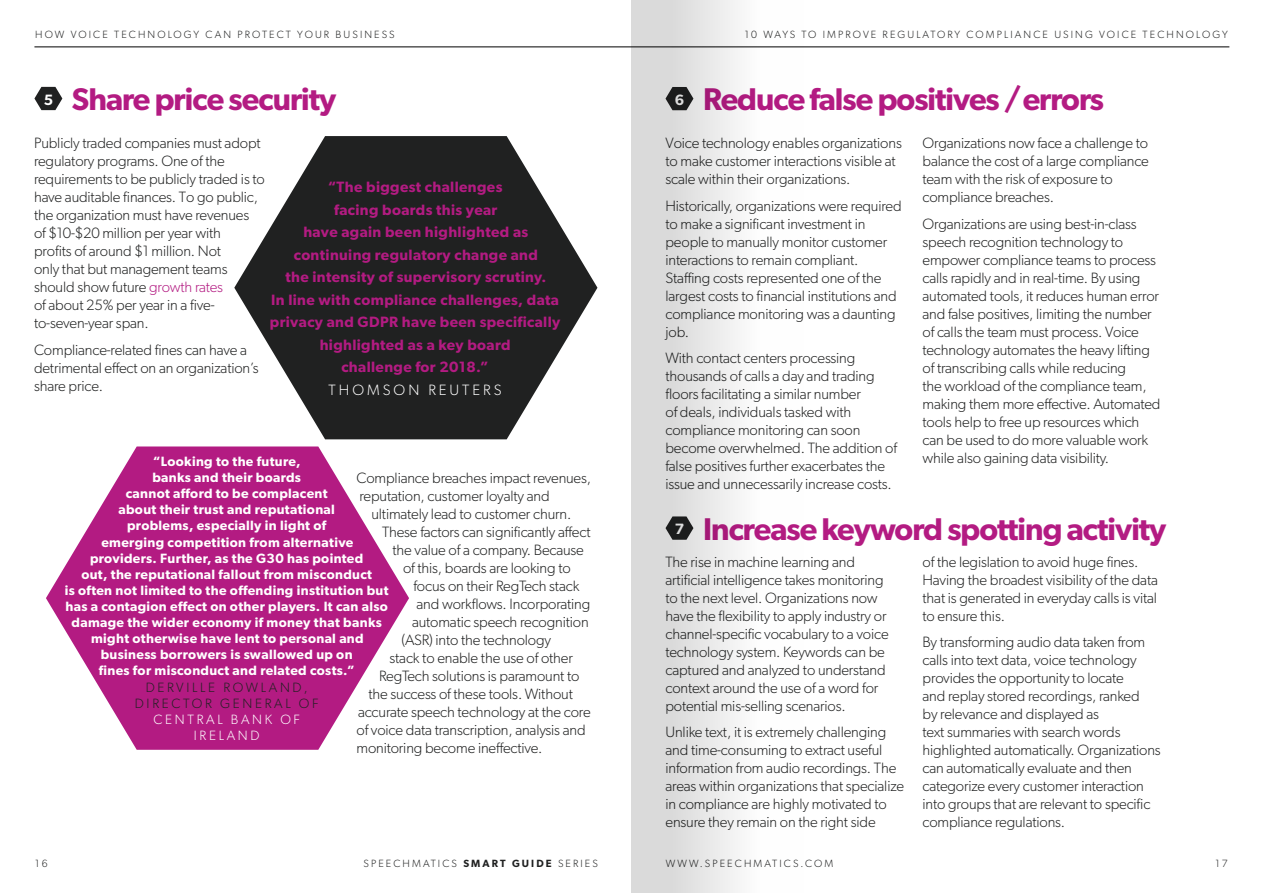
<style>
.page{position:relative;width:1263px;height:893px;background:#fff}
.page>*{position:absolute;margin:0;border:0;box-sizing:border-box;transform-origin:0 0}
.t1{font:600 31.5px "Gibson";letter-spacing:-.03em;color:#b31b82}
.t2{font:300 15px/18px "Gibson";letter-spacing:-.01em;color:#202121}
.t3{font:600 15px/22.5px "Gibson";letter-spacing:.025em;color:#b31b82;text-align:center}
.t4{font:300 15px "Gibson";letter-spacing:.2em;color:#fff}
.t5{font:600 13.5px/16px "Gibson";letter-spacing:.025em;color:#fff;text-align:center}
.t6{font:300 13.5px/16px "Gibson";letter-spacing:.2em;color:#202121;text-align:center}
.t7{font:300 13.5px/16px "Gibson";letter-spacing:.2em;color:#fff;text-align:center}
.t8{font:300 10.5px "Gibson";letter-spacing:.2em;color:#202121}
.s1{color:#b31b82}
.s2{font-weight:600}
</style>
<div class="page">
<hr style="left:34px;top:47px;width:1195px;height:1px;background:#000">
<svg style="left:34px;top:87px;width:28px;height:23px"></svg>
<svg style="left:234px;top:136px;width:363px;height:303px;fill:#202121"></svg>
<svg style="left:46px;top:446px;width:363px;height:304px;fill:#b31b82"></svg>
<div style="left:631px;top:0;width:173px;height:893px;background:linear-gradient(to right,#d0d0d0,#fff)"></div>
<p class="t8" style="left:35px;top:28px;width:361px">HOW VOICE TECHNOLOGY CAN PROTECT YOUR BUSINESS</p>
<p class="t8" style="left:745px;top:28px;width:484px">10 WAYS TO IMPROVE REGULATORY COMPLIANCE USING VOICE TECHNOLOGY</p>
<h1 class="t1" style="left:44px;top:80px;width:294px"><sup>5</sup> Share price security</h1>
<h1 class="t1" style="left:675px;top:81px;width:431px"><sup>6</sup> Reduce false positives /errors</h1>
<p class="t2" style="left:665px;top:134px;width:238px">Voice technology enables organizations to make customer interactions visible at scale within their organizations.</p>
<p class="t2" style="left:665px;top:196px;width:238px">Historically, organizations were required to make a significant investment in people to manually monitor customer interactions to remain compliant.<br>Staffing costs represented one of the largest costs to financial institutions and compliance monitoring was a daunting job.</p>
<p class="t2" style="left:665px;top:349px;width:233px">With contact centers processing thousands of calls a day and trading floors facilitating a similar number<br>of deals, individuals tasked with compliance monitoring can soon become overwhelmed. The addition of false positives further exacerbates the issue and unnecessarily increase costs.</p>
<p class="t2" style="left:922px;top:134px;width:228px">Organizations now face a challenge to balance the cost of a large compliance team with the risk of exposure to compliance breaches.</p>
<p class="t2" style="left:922px;top:214px;width:240px">Organizations are using best-in-class speech recognition technology to empower compliance teams to process calls rapidly and in real-time. By using automated tools, it reduces human error and false positives, limiting the number of calls the team must process. Voice technology automates the heavy lifting of transcribing calls while reducing<br>the workload of the compliance team, making them more effective. Automated tools help to free up resources which can be used to do more valuable work while also gaining data visibility.</p>
<p class="t2" style="left:34px;top:134px;width:232px">Publicly traded companies must adopt regulatory programs. One of the requirements to be publicly traded is to have auditable finances. To go public, the organization must have revenues<br>of $10-$20 million per year with<br>profits of around $1 million. Not<br>only that but management teams should show future <span class="s1">growth rates<br></span>of about 25% per year in a five&shy;to-seven-year span.</p>
<p class="t2" style="left:34px;top:340px;width:226px">Compliance-related fines can have a detrimental effect on an organization’s share price.</p>
<p class="t3" style="left:270px;top:176px;width:292px">“The biggest challenges<br>facing boards this year<br>have again been highlighted as continuing regulatory change and<br>the intensity of supervisory scrutiny.<br>In line with compliance challenges, data privacy and GDPR have been specifically highlighted as a key board<br>challenge for 2018.”</p>
<p class="t4" style="left:328px;top:381px;width:175px">THOMSON REUTERS</p>
<p class="t5" style="left:65px;top:453px;width:325px">“Looking to the future,<br>banks and their boards<br>cannot afford to be complacent<br>about their trust and reputational<br>problems, especially in light of<br>emerging competition from alternative<br>providers. Further, as the G30 has pointed<br>out, the reputational fallout from misconduct<br>is often not limited to the offending institution but has a contagion effect on other players. It can also damage the wider economy if money that banks might otherwise have lent to personal and business borrowers is swallowed up on<br>fines for misconduct and related costs.”</p>
<p class="t6" style="left:135px;top:679px;width:185px">DERVILLE ROWLAND,<br>DIRECTOR GENERAL OF</p>
<p class="t7" style="left:153px;top:711px;width:148px">CENTRAL BANK OF<br>IRELAND</p>
<p class="t2" style="left:356px;top:469px;width:236px">Compliance breaches impact revenues, reputation, customer loyalty and</p>
<p class="t2" style="left:371px;top:505px;width:201px">ultimately lead to customer churn.</p>
<p class="t2" style="left:382px;top:523px;width:210px">These factors can significantly affect</p>
<p class="t2" style="left:392px;top:541px;width:193px">the value of a company. Because</p>
<p class="t2" style="left:403px;top:559px;width:169px">of this, boards are looking to</p>
<p class="t2" style="left:413px;top:577px;width:167px">focus on their RegTech stack</p>
<p class="t2" style="left:416px;top:595px;width:175px">and workflows. Incorporating</p>
<p class="t2" style="left:412px;top:613px;width:178px">automatic speech recognition</p>
<p class="t2" style="left:401px;top:631px;width:151px">(ASR) into the technology</p>
<p class="t2" style="left:389px;top:649px;width:185px">stack to enable the use of other</p>
<p class="t2" style="left:379px;top:667px;width:202px">RegTech solutions is paramount to</p>
<p class="t2" style="left:368px;top:685px;width:206px">the success of these tools. Without</p>
<p class="t2" style="left:358px;top:703px;width:234px">accurate speech technology at the core</p>
<p class="t2" style="left:356px;top:721px;width:231px">of voice data transcription, analysis and</p>
<p class="t2" style="left:356px;top:739px;width:187px">monitoring become ineffective.</p>
<h1 class="t1" style="left:675px;top:510px;width:493px"><sup>7</sup> Increase keyword spotting activity</h1>
<p class="t2" style="left:665px;top:553px;width:225px">The rise in machine learning and artificial intelligence takes monitoring to the next level. Organizations now have the flexibility to apply industry or channel-specific vocabulary to a voice technology system. Keywords can be captured and analyzed to understand context around the use of a word for potential mis-selling scenarios.</p>
<p class="t2" style="left:665px;top:723px;width:240px">Unlike text, it is extremely challenging and time-consuming to extract useful information from audio recordings. The areas within organizations that specialize in compliance are highly motivated to ensure they remain on the right side</p>
<p class="t2" style="left:922px;top:553px;width:237px">of the legislation to avoid huge fines.<br>Having the broadest visibility of the data that is generated in everyday calls is vital to ensure this.</p>
<p class="t2" style="left:922px;top:633px;width:240px">By transforming audio data taken from calls into text data, voice technology provides the opportunity to locate<br>and replay stored recordings, ranked<br>by relevance and displayed as<br>text summaries with search words highlighted automatically. Organizations can automatically evaluate and then categorize every customer interaction into groups that are relevant to specific compliance regulations.</p>
<p class="t8" style="left:35px;top:857px;width:14px">16</p>
<p class="t8" style="left:363px;top:857px;width:236px">SPEECHMATICS <span class="s2">SMART GUIDE</span> SERIES</p>
<p class="t8" style="left:666px;top:857px;width:169px">WWW.SPEECHMATICS.COM</p>
<p class="t8" style="left:1215px;top:857px;width:14px">17</p>
</div>
